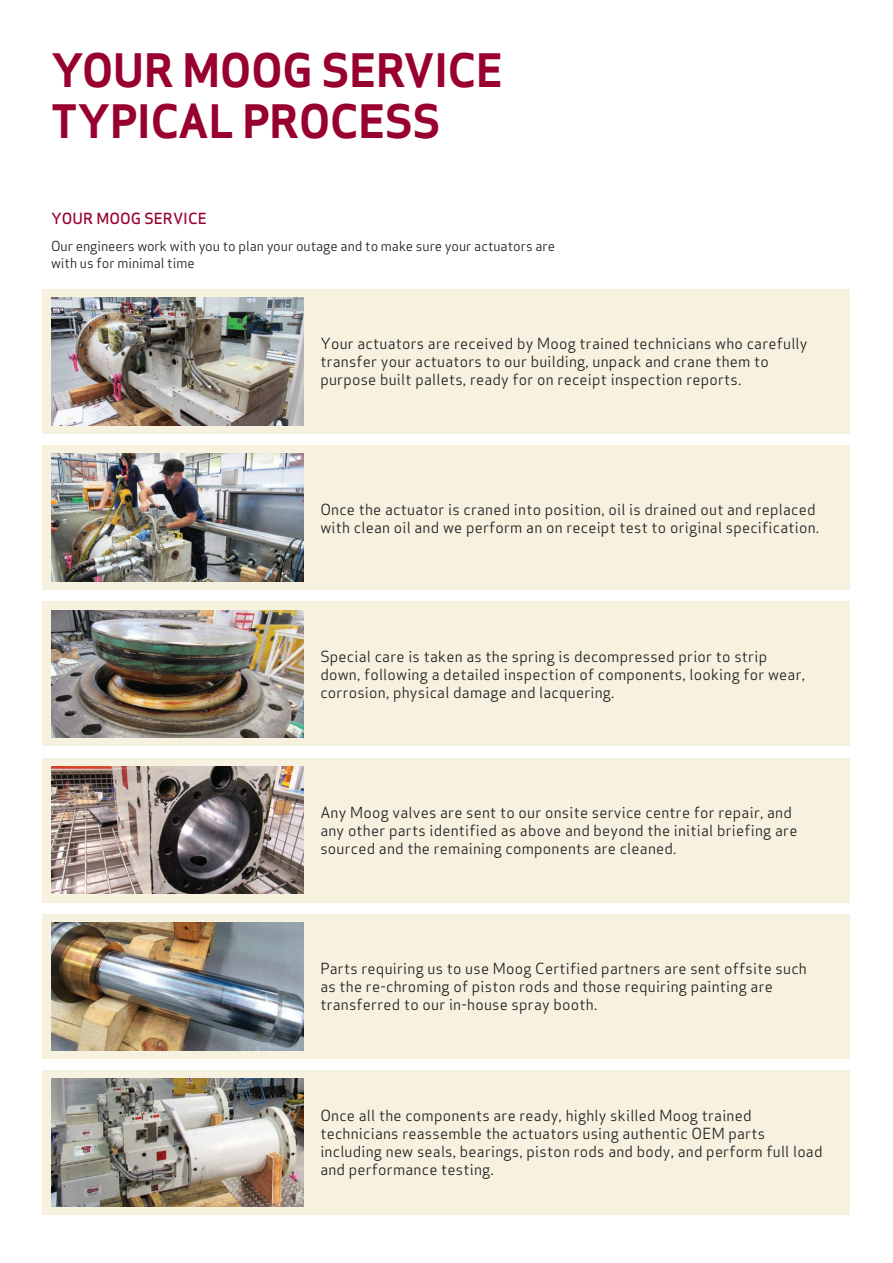
<style>
.page{position:relative;width:893px;height:1263px;background:#fff}
.page>*{position:absolute;margin:0;border:0;box-sizing:border-box;transform-origin:0 0}
.t1{font:45px "Apex Sans Bold T";color:#98012d}
.Subheads{font:15px/18px "Apex Sans Book T";letter-spacing:.015em;color:#231f20}
.Subheads-2{font:500 15px "Apex Sans";color:#98012d}
.t2{font:13.5px/16.5px "Apex Sans";color:#231f20}
</style>
<div class="page">
<div style="left:43px;top:289px;width:807px;height:145px;background:#f7f1e0"></div>
<div style="left:43px;top:445px;width:807px;height:145px;background:#f7f1e0"></div>
<div style="left:43px;top:602px;width:807px;height:144px;background:#f7f1e0"></div>
<div style="left:43px;top:758px;width:807px;height:144px;background:#f7f1e0"></div>
<div style="left:43px;top:914px;width:807px;height:144px;background:#f7f1e0"></div>
<div style="left:43px;top:1070px;width:807px;height:145px;background:#f7f1e0"></div>
<img style="left:51px;top:298px;width:252px;height:127px">
<img style="left:51px;top:454px;width:252px;height:127px">
<img style="left:51px;top:610px;width:252px;height:128px">
<img style="left:51px;top:766px;width:252px;height:128px">
<img style="left:51px;top:922px;width:252px;height:128px">
<img style="left:51px;top:1079px;width:252px;height:127px">
<p class="t1" style="left:51px;top:41px;width:453px">YOUR MOOG SERVICE</p>
<p class="t1" style="left:51px;top:92px;width:391px">TYPICAL PROCESS</p>
<p class="Subheads-2" style="left:51px;top:205px;width:157px">YOUR MOOG SERVICE</p>
<p class="t2" style="left:51px;top:237px;width:506px">Our engineers work with you to plan your outage and to make sure your actuators are with us for minimal time</p>
<p class="Subheads" style="left:320px;top:335px;width:489px">Your actuators are received by Moog trained technicians who carefully transfer your actuators to our building, unpack and crane them to purpose built pallets, ready for on receipt inspection reports.</p>
<p class="Subheads" style="left:320px;top:500px;width:500px">Once the actuator is craned into position, oil is drained out and replaced with clean oil and we perform an on receipt test to original specification.</p>
<p class="Subheads" style="left:320px;top:647px;width:486px">Special care is taken as the spring is decompressed prior to strip down, following a detailed inspection of components, looking for wear, corrosion, physical damage and lacquering.</p>
<p class="Subheads" style="left:320px;top:803px;width:479px">Any Moog valves are sent to our onsite service centre for repair, and any other parts identified as above and beyond the initial briefing are sourced and the remaining components are cleaned.</p>
<p class="Subheads" style="left:320px;top:960px;width:488px">Parts requiring us to use Moog Certified partners are sent offsite such as the re-chroming of piston rods and those requiring painting are transferred to our in-house spray booth.</p>
<p class="Subheads" style="left:320px;top:1107px;width:504px">Once all the components are ready, highly skilled Moog trained technicians reassemble the actuators using authentic OEM parts including new seals, bearings, piston rods and body, and perform full load and performance testing.</p>
</div>
